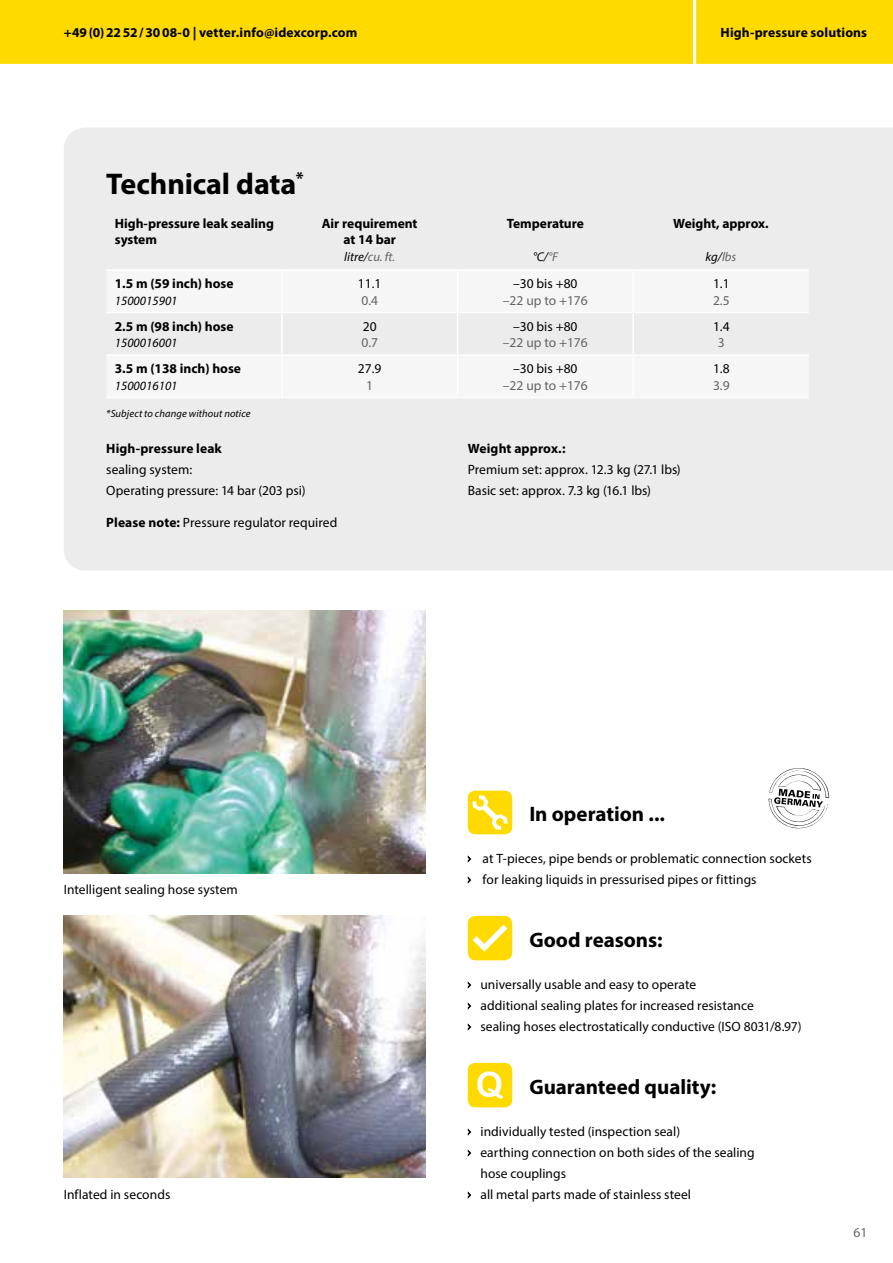
<style>
.page{position:relative;width:893px;height:1263px;background:#fff}
.page>*{position:absolute;margin:0;border:0;box-sizing:border-box;transform-origin:0 0}
.t1{font:700 30px "Myriad Pro";letter-spacing:-.005em;color:#000}
.t2{font:700 21px "Myriad Pro";color:#000}
.t3{font:13.5px/21px "Myriad Pro";letter-spacing:.005em;color:#000}
.t4{font:700 13.5px/16.2px "Myriad Pro";color:#000}
.t5{font:13.5px "Myriad Pro";color:#636362}
.t6{font:italic 12.75px "Myriad Pro";color:#000}
.t7{font:italic 10.5px "Myriad Pro";letter-spacing:.01em;color:#000}
.s1{color:#636362}
.s2{font-weight:700}
</style>
<div class="page">
<div style="left:0;top:0;width:893px;height:64px;background:#ffda00"></div>
<div style="left:64px;top:128px;width:829px;height:442px;background:#ececed"></div>
<svg style="left:106px;top:271px;width:703px;height:126px;fill:#f6f6f6"></svg>
<hr style="left:106px;top:269px;width:176px;height:2px;background:#fff">
<hr style="left:282px;top:269px;width:176px;height:2px;background:#fff">
<hr style="left:281px;top:271px;width:2px;height:41px;background:#fff">
<hr style="left:458px;top:269px;width:175px;height:2px;background:#fff">
<hr style="left:457px;top:271px;width:1px;height:41px;background:#fff">
<hr style="left:633px;top:269px;width:176px;height:2px;background:#fff">
<hr style="left:632px;top:271px;width:2px;height:41px;background:#fff">
<hr style="left:106px;top:312px;width:176px;height:1px;background:#fff">
<hr style="left:282px;top:312px;width:176px;height:1px;background:#fff">
<hr style="left:281px;top:313px;width:2px;height:41px;background:#fff">
<hr style="left:458px;top:312px;width:175px;height:1px;background:#fff">
<hr style="left:457px;top:313px;width:1px;height:41px;background:#fff">
<hr style="left:633px;top:312px;width:176px;height:1px;background:#fff">
<hr style="left:632px;top:313px;width:2px;height:41px;background:#fff">
<hr style="left:106px;top:354px;width:176px;height:2px;background:#fff">
<hr style="left:282px;top:354px;width:176px;height:2px;background:#fff">
<hr style="left:281px;top:356px;width:2px;height:41px;background:#fff">
<hr style="left:458px;top:354px;width:175px;height:2px;background:#fff">
<hr style="left:457px;top:356px;width:1px;height:41px;background:#fff">
<hr style="left:633px;top:354px;width:176px;height:2px;background:#fff">
<hr style="left:632px;top:356px;width:2px;height:41px;background:#fff">
<hr style="left:106px;top:397px;width:176px;height:1px;background:#fff">
<hr style="left:282px;top:397px;width:176px;height:1px;background:#fff">
<hr style="left:458px;top:397px;width:175px;height:1px;background:#fff">
<hr style="left:633px;top:397px;width:176px;height:1px;background:#fff">
<svg style="left:468px;top:855px;width:3px;height:8px"></svg>
<svg style="left:468px;top:876px;width:3px;height:8px"></svg>
<svg style="left:468px;top:981px;width:3px;height:8px"></svg>
<svg style="left:468px;top:1002px;width:3px;height:8px"></svg>
<svg style="left:468px;top:1023px;width:3px;height:8px"></svg>
<svg style="left:468px;top:1128px;width:3px;height:8px"></svg>
<svg style="left:468px;top:1149px;width:3px;height:8px"></svg>
<svg style="left:468px;top:1191px;width:3px;height:8px"></svg>
<svg style="left:768px;top:768px;width:62px;height:60px"></svg>
<svg style="left:468px;top:791px;width:44px;height:43px;background:#ffe02c"></svg>
<svg style="left:468px;top:916px;width:44px;height:44px;background:#ffdf24"></svg>
<svg style="left:468px;top:1063px;width:44px;height:44px"></svg>
<img style="left:64px;top:611px;width:361px;height:262px">
<img style="left:64px;top:915px;width:361px;height:263px">
<hr style="left:693px;top:0;width:3px;height:64px;background:#fff">
<p class="t4" style="left:64px;top:24px;width:295px">+49(0)2252/3008-0 | vetter.info@idexcorp.com</p>
<p class="t4" style="left:721px;top:24px;width:148px">High-pressure solutions</p>
<h1 class="t1" style="left:106px;top:164px;width:199px">Technical data<sup>*</sup></h1>
<p class="t4" style="left:115px;top:215px;width:161px">High-pressure leak sealing system</p>
<p class="t4" style="left:322px;top:215px;width:97px;text-align:center">Air requirement at 14 bar</p>
<p class="t6" style="left:344px;top:249px;width:53px">litre/<span class="s1">cu. ft.</span></p>
<p class="t4" style="left:507px;top:215px;width:79px">Temperature</p>
<p class="t6" style="left:533px;top:249px;width:27px">°C/<span class="s1">°F</span></p>
<p class="t4" style="left:673px;top:215px;width:97px">Weight, approx.</p>
<p class="t6" style="left:706px;top:249px;width:32px">kg/<span class="s1">lbs</span></p>
<p class="t4" style="left:115px;top:275px;width:120px">1.5 m (59 inch) hose</p>
<p class="t6" style="left:115px;top:292px;width:64px">1500015901</p>
<p class="t3" style="left:358px;top:273px;width:25px">11.1</p>
<p class="t5" style="left:361px;top:292px;width:18px">0.4</p>
<p class="t3" style="left:513px;top:273px;width:66px">–30 bis +80</p>
<p class="t5" style="left:503px;top:292px;width:86px">–22 up to +176</p>
<p class="t3" style="left:713px;top:273px;width:18px">1.1</p>
<p class="t5" style="left:713px;top:292px;width:18px">2.5</p>
<p class="t4" style="left:115px;top:317px;width:120px">2.5 m (98 inch) hose</p>
<p class="t6" style="left:115px;top:335px;width:64px">1500016001</p>
<p class="t3" style="left:363px;top:315px;width:15px">20</p>
<p class="t5" style="left:361px;top:334px;width:18px">0.7</p>
<p class="t3" style="left:513px;top:315px;width:66px">–30 bis +80</p>
<p class="t5" style="left:503px;top:334px;width:86px">–22 up to +176</p>
<p class="t3" style="left:713px;top:315px;width:18px">1.4</p>
<p class="t5" style="left:718px;top:334px;width:8px">3</p>
<p class="t4" style="left:115px;top:360px;width:128px">3.5 m (138 inch) hose</p>
<p class="t6" style="left:115px;top:377px;width:64px">1500016101</p>
<p class="t3" style="left:358px;top:358px;width:25px">27.9</p>
<p class="t5" style="left:366px;top:377px;width:8px">1</p>
<p class="t3" style="left:513px;top:358px;width:66px">–30 bis +80</p>
<p class="t5" style="left:503px;top:377px;width:86px">–22 up to +176</p>
<p class="t3" style="left:713px;top:358px;width:18px">1.8</p>
<p class="t5" style="left:713px;top:377px;width:18px">3.9</p>
<p class="t7" style="left:106px;top:407px;width:146px">*Subject to change without notice</p>
<p class="t4" style="left:106px;top:440px;width:117px">High-pressure leak</p>
<p class="t3" style="left:106px;top:459px;width:201px">sealing system:<br>Operating pressure: 14 bar (203 psi)</p>
<p class="t4" style="left:468px;top:440px;width:99px">Weight approx.:</p>
<p class="t3" style="left:468px;top:459px;width:215px">Premium set: approx. 12.3 kg (27.1 lbs)<br>Basic set: approx. 7.3 kg (16.1 lbs)</p>
<p class="t3" style="left:106px;top:511px;width:233px"><span class="s2">Please note:</span> Pressure regulator required</p>
<p class="t3" style="left:64px;top:879px;width:176px">Intelligent sealing hose system</p>
<p class="t3" style="left:64px;top:1183px;width:108px">Inflated in seconds</p>
<h2 class="t2" style="left:529px;top:800px;width:137px">In operation ...</h2>
<p class="t3" style="left:483px;top:847px;width:331px">at T-pieces, pipe bends or problematic connection sockets for leaking liquids in pressurised pipes or fittings</p>
<h2 class="t2" style="left:529px;top:926px;width:135px">Good reasons:</h2>
<p class="t3" style="left:480px;top:973px;width:323px">universally usable and easy to operate<br>additional sealing plates for increased resistance<br>sealing hoses electrostatically conductive (ISO 8031/8.97)</p>
<h2 class="t2" style="left:529px;top:1073px;width:188px">Guaranteed quality:</h2>
<p class="t3" style="left:480px;top:1120px;width:276px">individually tested (inspection seal)<br>earthing connection on both sides of the sealing hose couplings<br>all metal parts made of stainless steel</p>
<p class="t5" style="left:854px;top:1224px;width:15px">61</p>
</div>
